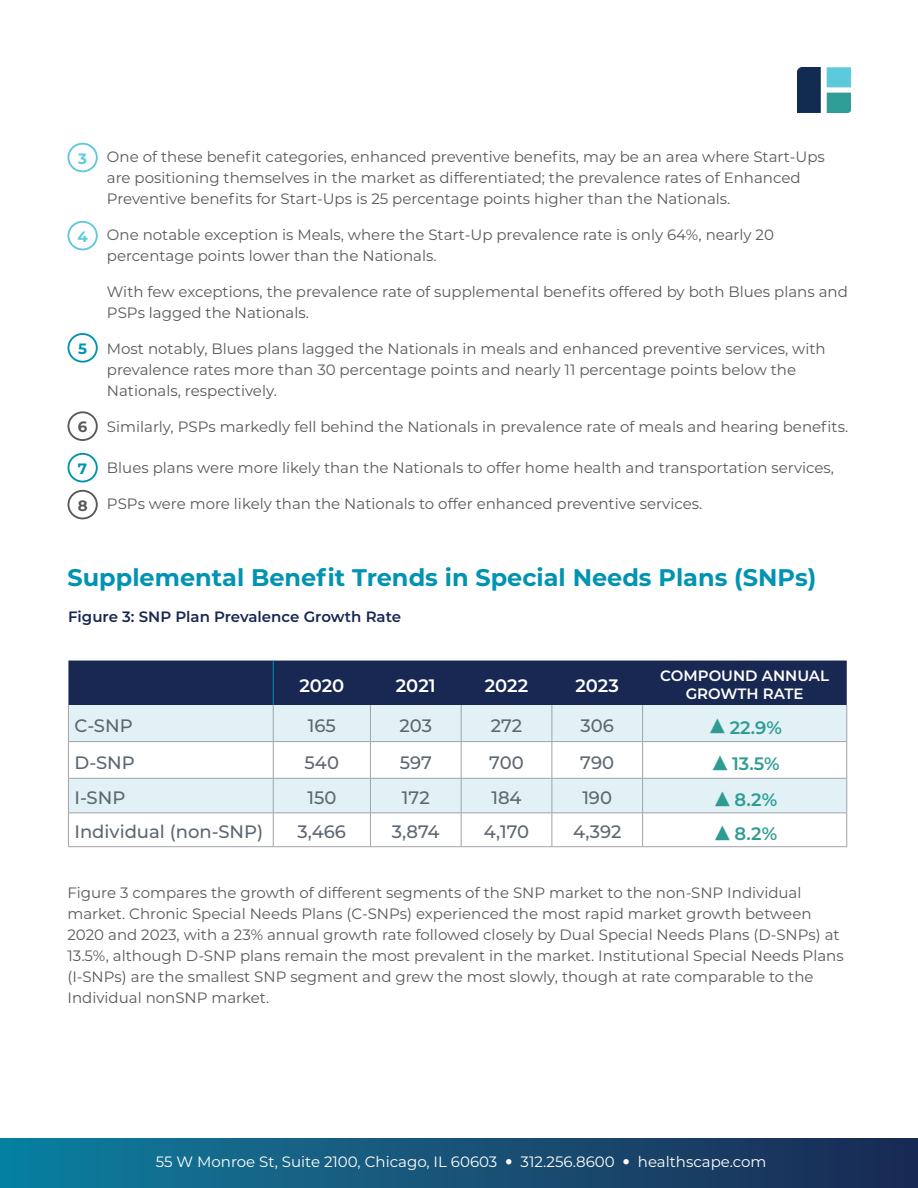
<style>
.page{position:relative;width:918px;height:1188px;background:#fff}
.page>*{position:absolute;margin:0;border:0;box-sizing:border-box;transform-origin:0 0}
.t1{font:700 24px "Montserrat";color:#0093b2}
.t2{font:500 18px "Montserrat";color:#5d6771}
.t3{font:600 18px "Montserrat";color:#2f9c94}
.t4{font:600 18px "Montserrat";letter-spacing:-.005em;color:#fff}
.t5{font:15px/21px "Montserrat";color:#58595b}
.t6{font:15px "Montserrat";color:#fff}
.t7{font:600 15px "Montserrat";color:#182853}
.t8{font:600 15px/18px "Montserrat";color:#fff;text-align:center}
.t9{font:700 15px "Montserrat";color:#0093b2}
.t10{font:700 15px "Montserrat";color:#60c9dd}
.t11{font:700 15px "Montserrat";color:#58595b}
.s1{font-size:34.5px}
</style>
<div class="page">
<div style="left:0;top:1138px;width:918px;height:50px;background:linear-gradient(to right,#0e7f9f,#1c2951)"></div>
<img style="left:798px;top:68px;width:53px;height:45px">
<div style="left:68px;top:333px;width:30px;height:30px;border:2px solid #0093b2;border-radius:50%"></div>
<div style="left:68px;top:143px;width:30px;height:29px;border:2px solid #60c9dd;border-radius:50%"></div>
<div style="left:68px;top:221px;width:30px;height:29px;border:2px solid #60c9dd;border-radius:50%"></div>
<div style="left:68px;top:411px;width:30px;height:30px;border:2px solid #58595b;border-radius:50%"></div>
<div style="left:68px;top:453px;width:30px;height:29px;border:2px solid #0093b2;border-radius:50%"></div>
<div style="left:68px;top:490px;width:30px;height:29px;border:2px solid #58595b;border-radius:50%"></div>
<div style="left:68px;top:661px;width:779px;height:44px;background:#182853"></div>
<div style="left:69px;top:705px;width:778px;height:36px;background:#e1f1f5"></div>
<svg style="left:69px;top:742px;width:778px;height:104px"></svg>
<hr style="left:273px;top:661px;width:1px;height:44px;background:#0092b4">
<hr style="left:68px;top:705px;width:1px;height:36px;background:#a0a2a9">
<hr style="left:273px;top:705px;width:1px;height:36px;background:#a0a2a9">
<hr style="left:370px;top:705px;width:1px;height:36px;background:#a0a2a9">
<hr style="left:461px;top:705px;width:1px;height:36px;background:#a0a2a9">
<hr style="left:552px;top:705px;width:1px;height:36px;background:#a0a2a9">
<hr style="left:642px;top:705px;width:1px;height:36px;background:#a0a2a9">
<hr style="left:847px;top:705px;width:1px;height:36px;background:#a0a2a9">
<hr style="left:68px;top:741px;width:205px;height:1px;background:#a0a2a9">
<hr style="left:68px;top:742px;width:1px;height:36px;background:#a0a2a9">
<hr style="left:273px;top:741px;width:97px;height:1px;background:#a0a2a9">
<hr style="left:273px;top:742px;width:1px;height:36px;background:#a0a2a9">
<hr style="left:370px;top:741px;width:91px;height:1px;background:#a0a2a9">
<hr style="left:370px;top:742px;width:1px;height:36px;background:#a0a2a9">
<hr style="left:461px;top:741px;width:91px;height:1px;background:#a0a2a9">
<hr style="left:461px;top:742px;width:1px;height:36px;background:#a0a2a9">
<hr style="left:552px;top:741px;width:91px;height:1px;background:#a0a2a9">
<hr style="left:552px;top:742px;width:1px;height:36px;background:#a0a2a9">
<hr style="left:643px;top:741px;width:204px;height:1px;background:#a0a2a9">
<hr style="left:642px;top:742px;width:1px;height:36px;background:#a0a2a9">
<hr style="left:847px;top:742px;width:1px;height:36px;background:#a0a2a9">
<hr style="left:68px;top:778px;width:205px;height:1px;background:#a0a2a9">
<hr style="left:68px;top:778px;width:1px;height:35px;background:#a0a2a9">
<hr style="left:273px;top:778px;width:97px;height:1px;background:#a0a2a9">
<hr style="left:273px;top:778px;width:1px;height:35px;background:#a0a2a9">
<hr style="left:370px;top:778px;width:91px;height:1px;background:#a0a2a9">
<hr style="left:370px;top:778px;width:1px;height:35px;background:#a0a2a9">
<hr style="left:461px;top:778px;width:91px;height:1px;background:#a0a2a9">
<hr style="left:461px;top:778px;width:1px;height:35px;background:#a0a2a9">
<hr style="left:552px;top:778px;width:91px;height:1px;background:#a0a2a9">
<hr style="left:552px;top:778px;width:1px;height:35px;background:#a0a2a9">
<hr style="left:643px;top:778px;width:204px;height:1px;background:#a0a2a9">
<hr style="left:642px;top:778px;width:1px;height:35px;background:#a0a2a9">
<hr style="left:847px;top:778px;width:1px;height:35px;background:#a0a2a9">
<hr style="left:68px;top:813px;width:205px;height:1px;background:#a0a2a9">
<hr style="left:68px;top:813px;width:1px;height:34px;background:#a0a2a9">
<hr style="left:273px;top:813px;width:97px;height:1px;background:#a0a2a9">
<hr style="left:273px;top:813px;width:1px;height:34px;background:#a0a2a9">
<hr style="left:370px;top:813px;width:91px;height:1px;background:#a0a2a9">
<hr style="left:370px;top:813px;width:1px;height:34px;background:#a0a2a9">
<hr style="left:461px;top:813px;width:91px;height:1px;background:#a0a2a9">
<hr style="left:461px;top:813px;width:1px;height:34px;background:#a0a2a9">
<hr style="left:552px;top:813px;width:91px;height:1px;background:#a0a2a9">
<hr style="left:552px;top:813px;width:1px;height:34px;background:#a0a2a9">
<hr style="left:643px;top:813px;width:204px;height:1px;background:#a0a2a9">
<hr style="left:642px;top:813px;width:1px;height:34px;background:#a0a2a9">
<hr style="left:847px;top:813px;width:1px;height:34px;background:#a0a2a9">
<hr style="left:68px;top:846px;width:205px;height:1px;background:#a0a2a9">
<hr style="left:273px;top:846px;width:97px;height:1px;background:#a0a2a9">
<hr style="left:370px;top:846px;width:91px;height:1px;background:#a0a2a9">
<hr style="left:461px;top:846px;width:91px;height:1px;background:#a0a2a9">
<hr style="left:552px;top:846px;width:91px;height:1px;background:#a0a2a9">
<hr style="left:643px;top:846px;width:204px;height:1px;background:#a0a2a9">
<svg style="left:506px;top:1159px;width:6px;height:5px"></svg>
<svg style="left:624px;top:1159px;width:5px;height:5px"></svg>
<p class="t10" style="left:78px;top:147px;width:10px">3</p>
<p class="t10" style="left:77px;top:225px;width:12px">4</p>
<p class="t9" style="left:78px;top:338px;width:10px">5</p>
<p class="t11" style="left:78px;top:416px;width:11px">6</p>
<p class="t9" style="left:78px;top:458px;width:11px">7</p>
<p class="t11" style="left:78px;top:495px;width:11px">8</p>
<p class="t5" style="left:107px;top:145px;width:719px">One of these benefit categories, enhanced preventive benefits, may be an area where Start-Ups are positioning themselves in the market as differentiated; the prevalence rates of Enhanced<br>Preventive benefits for Start-Ups is 25 percentage points higher than the Nationals.</p>
<p class="t5" style="left:107px;top:223px;width:669px">One notable exception is Meals, where the Start-Up prevalence rate is only 64%, nearly 20 percentage points lower than the Nationals.</p>
<p class="t5" style="left:107px;top:280px;width:742px">With few exceptions, the prevalence rate of supplemental benefits offered by both Blues plans and<br>PSPs lagged the Nationals.</p>
<p class="t5" style="left:107px;top:337px;width:720px">Most notably, Blues plans lagged the Nationals in meals and enhanced preventive services, with prevalence rates more than 30 percentage points and nearly 11 percentage points below the<br>Nationals, respectively.</p>
<p class="t5" style="left:107px;top:415px;width:743px">Similarly, PSPs markedly fell behind the Nationals in prevalence rate of meals and hearing benefits.</p>
<p class="t5" style="left:107px;top:457px;width:729px">Blues plans were more likely than the Nationals to offer home health and transportation services,</p>
<p class="t5" style="left:107px;top:493px;width:597px">PSPs were more likely than the Nationals to offer enhanced preventive services.</p>
<h1 class="t1" style="left:68px;top:560px;width:750px">Supplemental Benefit Trends in Special Needs Plans (SNPs)</h1>
<p class="t7" style="left:68px;top:606px;width:334px">Figure 3: SNP Plan Prevalence Growth Rate</p>
<p class="t4" style="left:299px;top:672px;width:46px">2020</p>
<p class="t4" style="left:396px;top:672px;width:41px">2021</p>
<p class="t4" style="left:485px;top:672px;width:45px">2022</p>
<p class="t4" style="left:576px;top:672px;width:45px">2023</p>
<p class="t8" style="left:660px;top:666px;width:171px">COMPOUND ANNUAL<br>GROWTH RATE</p>
<p class="t2" style="left:74px;top:713px;width:60px">C-SNP</p>
<p class="t2" style="left:308px;top:713px;width:30px">165</p>
<p class="t2" style="left:400px;top:713px;width:34px">203</p>
<p class="t2" style="left:491px;top:713px;width:33px">272</p>
<p class="t2" style="left:581px;top:713px;width:35px">306</p>
<p class="t3" style="left:707px;top:715px;width:76px"><span class="s1">▲</span>22.9%</p>
<p class="t2" style="left:74px;top:750px;width:62px">D-SNP</p>
<p class="t2" style="left:305px;top:750px;width:36px">540</p>
<p class="t2" style="left:400px;top:750px;width:34px">597</p>
<p class="t2" style="left:489px;top:750px;width:36px">700</p>
<p class="t2" style="left:580px;top:750px;width:35px">790</p>
<p class="t3" style="left:710px;top:751px;width:71px"><span class="s1">▲</span>13.5%</p>
<p class="t2" style="left:74px;top:785px;width:52px">I-SNP</p>
<p class="t2" style="left:307px;top:785px;width:30px">150</p>
<p class="t2" style="left:402px;top:785px;width:29px">172</p>
<p class="t2" style="left:491px;top:785px;width:32px">184</p>
<p class="t2" style="left:582px;top:785px;width:31px">190</p>
<p class="t3" style="left:712px;top:787px;width:67px"><span class="s1">▲</span>8.2%</p>
<p class="t2" style="left:74px;top:820px;width:190px">Individual (non-SNP)</p>
<p class="t2" style="left:298px;top:820px;width:50px">3,466</p>
<p class="t2" style="left:392px;top:820px;width:49px">3,874</p>
<p class="t2" style="left:484px;top:820px;width:47px">4,170</p>
<p class="t2" style="left:573px;top:820px;width:50px">4,392</p>
<p class="t3" style="left:712px;top:821px;width:67px"><span class="s1">▲</span>8.2%</p>
<p class="t5" style="left:68px;top:882px;width:778px">Figure 3 compares the growth of different segments of the SNP market to the non-SNP Individual market. Chronic Special Needs Plans (C-SNPs) experienced the most rapid market growth between 2020 and 2023, with a 23% annual growth rate followed closely by Dual Special Needs Plans (D-SNPs) at 13.5%, although D-SNP plans remain the most prevalent in the market. Institutional Special Needs Plans (I-SNPs) are the smallest SNP segment and grew the most slowly, though at rate comparable to the Individual nonSNP market.</p>
<p class="t6" style="left:156px;top:1151px;width:343px">55 W Monroe St, Suite 2100, Chicago, IL 60603</p>
<p class="t6" style="left:521px;top:1151px;width:96px">312.256.8600</p>
<p class="t6" style="left:638px;top:1151px;width:130px">healthscape.com</p>
</div>
